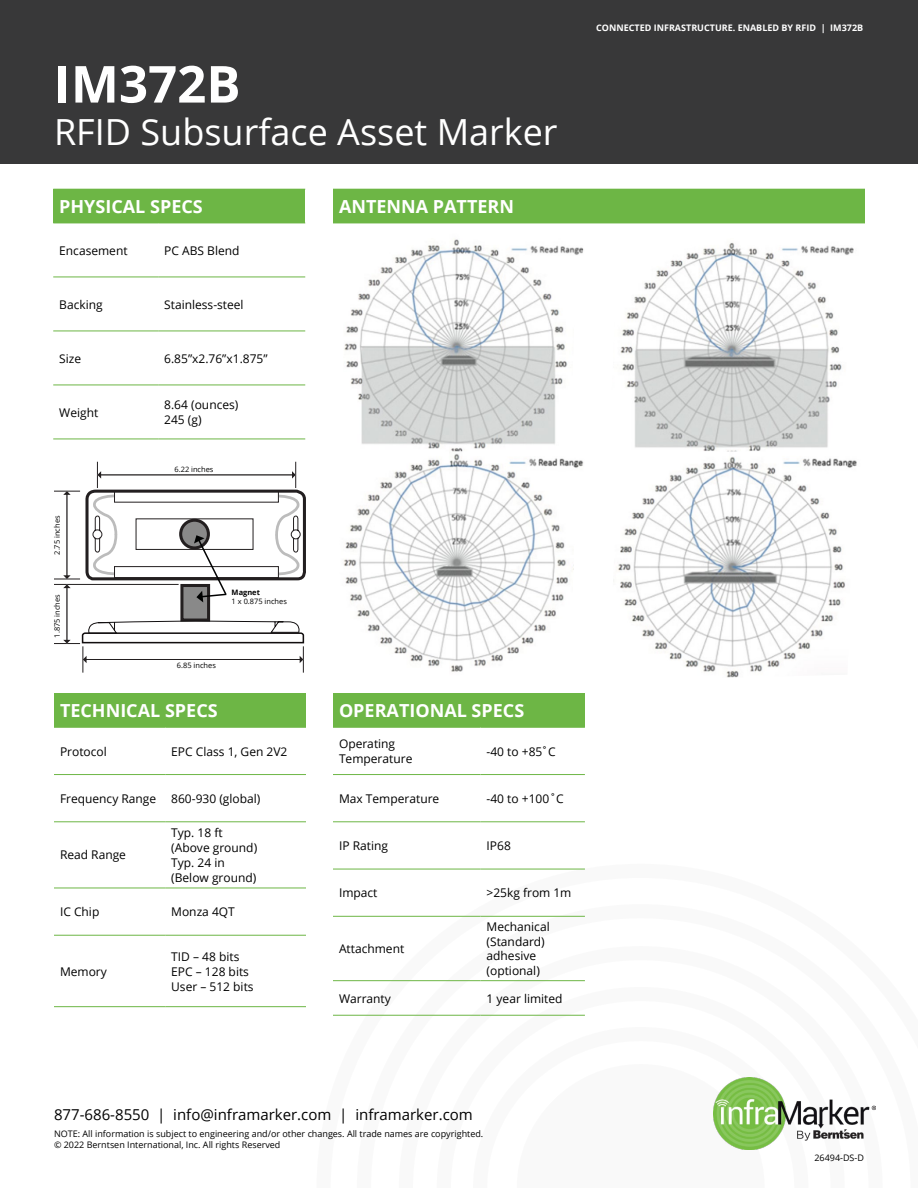
<style>
.page{position:relative;width:918px;height:1188px;background:#fff}
.page>*{position:absolute;margin:0;border:0;box-sizing:border-box;transform-origin:0 0}
.t1{font:700 51px "Open Sans";color:#fff}
.t2{font:36px "Open Sans";color:#fff}
.t3{font:700 18px "Open Sans";color:#fff}
.t4{font:15px "Open Sans";color:#000}
.t5{font:12px/15px "Open Sans";color:#000}
.t6{font:9px/10.8px "Open Sans";color:#000}
.t7{font:700 9px "Open Sans";color:#fff}
.t8{font:7.5px "Open Sans";color:#000}
.t9{font:700 7.5px "Open Sans";color:#000}
</style>
<div class="page">
<div style="left:180px;top:584px;width:30px;height:38px;background:#898989;border:3px solid #231f20"></div>
<hr style="left:67px;top:588px;width:1px;height:52px;background:#231f20">
<svg style="left:54px;top:621px;width:251px;height:51px"></svg>
<div style="left:0;top:0;width:918px;height:163px;background:#383839"></div>
<div style="left:54px;top:694px;width:252px;height:33px;background:#6db645"></div>
<hr style="left:54px;top:693px;width:111px;height:1px;background:#6db645">
<hr style="left:165px;top:693px;width:141px;height:1px;background:#6db645">
<hr style="left:54px;top:727px;width:111px;height:1px;background:#6db645">
<hr style="left:165px;top:727px;width:141px;height:1px;background:#6db645">
<hr style="left:54px;top:774px;width:111px;height:1px;background:#6db645">
<hr style="left:165px;top:774px;width:141px;height:1px;background:#6db645">
<hr style="left:54px;top:822px;width:111px;height:1px;background:#6db645">
<hr style="left:165px;top:822px;width:141px;height:1px;background:#6db645">
<hr style="left:54px;top:888px;width:111px;height:1px;background:#6db645">
<hr style="left:165px;top:888px;width:141px;height:1px;background:#6db645">
<hr style="left:54px;top:935px;width:111px;height:1px;background:#6db645">
<hr style="left:165px;top:935px;width:141px;height:1px;background:#6db645">
<hr style="left:54px;top:1006px;width:111px;height:1px;background:#6db645">
<hr style="left:165px;top:1006px;width:141px;height:1px;background:#6db645">
<div style="left:333px;top:694px;width:252px;height:33px;background:#6db645"></div>
<hr style="left:333px;top:693px;width:148px;height:1px;background:#6db645">
<hr style="left:481px;top:693px;width:104px;height:1px;background:#6db645">
<hr style="left:333px;top:727px;width:148px;height:1px;background:#6db645">
<hr style="left:481px;top:727px;width:104px;height:1px;background:#6db645">
<hr style="left:333px;top:774px;width:148px;height:1px;background:#6db645">
<hr style="left:481px;top:774px;width:104px;height:1px;background:#6db645">
<hr style="left:333px;top:822px;width:148px;height:1px;background:#6db645">
<hr style="left:481px;top:822px;width:104px;height:1px;background:#6db645">
<hr style="left:333px;top:869px;width:148px;height:1px;background:#6db645">
<hr style="left:481px;top:869px;width:104px;height:1px;background:#6db645">
<hr style="left:333px;top:916px;width:148px;height:1px;background:#6db645">
<hr style="left:481px;top:916px;width:104px;height:1px;background:#6db645">
<hr style="left:333px;top:980px;width:148px;height:1px;background:#6db645">
<hr style="left:481px;top:980px;width:104px;height:1px;background:#6db645">
<hr style="left:333px;top:1015px;width:148px;height:1px;background:#6db645">
<hr style="left:481px;top:1015px;width:104px;height:1px;background:#6db645">
<img style="left:714px;top:1078px;width:161px;height:72px">
<div style="left:333px;top:189px;width:532px;height:34px;background:#6db645"></div>
<hr style="left:333px;top:223px;width:532px;height:1px;background:#6db645">
<div style="left:53px;top:189px;width:252px;height:34px;background:#6db645"></div>
<hr style="left:53px;top:223px;width:105px;height:1px;background:#6db645">
<hr style="left:158px;top:223px;width:147px;height:1px;background:#6db645">
<hr style="left:53px;top:277px;width:105px;height:1px;background:#6db645">
<hr style="left:158px;top:277px;width:147px;height:1px;background:#6db645">
<hr style="left:53px;top:331px;width:105px;height:1px;background:#6db645">
<hr style="left:158px;top:331px;width:147px;height:1px;background:#6db645">
<hr style="left:53px;top:385px;width:105px;height:1px;background:#6db645">
<hr style="left:158px;top:385px;width:147px;height:1px;background:#6db645">
<hr style="left:53px;top:439px;width:105px;height:1px;background:#6db645">
<hr style="left:158px;top:439px;width:147px;height:1px;background:#6db645">
<img style="left:344px;top:239px;width:240px;height:212px">
<img style="left:620px;top:242px;width:234px;height:209px">
<img style="left:618px;top:451px;width:239px;height:227px">
<img style="left:344px;top:451px;width:240px;height:221px">
<svg style="left:54px;top:462px;width:252px;height:140px"></svg>
<h1 class="t1" style="left:54px;top:48px;width:188px">IM372B</h1>
<h2 class="t2" style="left:54px;top:107px;width:505px">RFID Subsurface Asset Marker</h2>
<h3 class="t3" style="left:59px;top:194px;width:145px">PHYSICAL SPECS</h3>
<p class="t5" style="left:59px;top:242px;width:70px">Encasement</p>
<p class="t5" style="left:164px;top:242px;width:77px">PC ABS Blend</p>
<p class="t5" style="left:59px;top:296px;width:45px">Backing</p>
<p class="t5" style="left:164px;top:296px;width:81px">Stainless-steel</p>
<p class="t5" style="left:59px;top:350px;width:23px">Size</p>
<p class="t5" style="left:164px;top:350px;width:105px">6.85”x2.76”x1.875”</p>
<p class="t5" style="left:59px;top:404px;width:41px">Weight</p>
<p class="t5" style="left:164px;top:397px;width:76px;line-height:14.4px">8.64 (ounces)<br>245 (g)</p>
<p class="t8" style="left:52px;top:555px;width:41px;rotate:-90deg">2.75 inches</p>
<p class="t8" style="left:52px;top:638px;width:45px;rotate:-90deg">1.875 inches</p>
<p class="t8" style="left:175px;top:464px;width:41px">6.22 inches</p>
<p class="t9" style="left:232px;top:587px;width:30px">Magnet</p>
<p class="t8" style="left:232px;top:596px;width:57px">1 x 0.875 inches</p>
<p class="t8" style="left:177px;top:660px;width:41px">6.85 inches</p>
<h3 class="t3" style="left:60px;top:698px;width:159px">TECHNICAL SPECS</h3>
<p class="t5" style="left:60px;top:743px;width:48px">Protocol</p>
<p class="t5" style="left:171px;top:743px;width:118px">EPC Class 1, Gen 2V2</p>
<p class="t5" style="left:60px;top:791px;width:202px">Frequency Range 860-930 (global)</p>
<p class="t5" style="left:60px;top:847px;width:68px">Read Range</p>
<p class="t5" style="left:171px;top:825px;width:87px">Typ. 18 ft (Above ground)<br>Typ. 24 in (Below ground)</p>
<p class="t5" style="left:60px;top:904px;width:41px">IC Chip</p>
<p class="t5" style="left:171px;top:904px;width:65px">Monza 4QT</p>
<p class="t5" style="left:60px;top:963px;width:48px">Memory</p>
<p class="t5" style="left:171px;top:948px;width:84px">TID – 48 bits<br>EPC – 128 bits<br>User – 512 bits</p>
<h3 class="t3" style="left:339px;top:194px;width:177px">ANTENNA PATTERN</h3>
<h3 class="t3" style="left:339px;top:698px;width:187px">OPERATIONAL SPECS</h3>
<p class="t5" style="left:339px;top:736px;width:75px;line-height:14.4px">Operating<br>Temperature</p>
<p class="t5" style="left:487px;top:743px;width:71px">-40 to +85˚C</p>
<p class="t5" style="left:339px;top:791px;width:102px">Max Temperature</p>
<p class="t5" style="left:487px;top:791px;width:79px">-40 to +100˚C</p>
<p class="t5" style="left:339px;top:838px;width:50px">IP Rating</p>
<p class="t5" style="left:487px;top:838px;width:26px">IP68</p>
<p class="t5" style="left:339px;top:885px;width:40px">Impact</p>
<p class="t5" style="left:487px;top:885px;width:86px">&gt;25kg from 1m</p>
<p class="t5" style="left:339px;top:941px;width:67px">Attachment</p>
<p class="t5" style="left:487px;top:920px;width:65px;line-height:14.4px">Mechanical (Standard) adhesive (optional)</p>
<p class="t5" style="left:339px;top:990px;width:53px">Warranty</p>
<p class="t5" style="left:487px;top:990px;width:78px">1 year limited</p>
<p class="t7" style="left:596px;top:21px;width:269px">CONNECTED INFRASTRUCTURE. ENABLED BY RFID | IM372B</p>
<p class="t4" style="left:54px;top:1104px;width:420px">877-686-8550 | info@inframarker.com | inframarker.com</p>
<p class="t6" style="left:54px;top:1128px;width:431px">NOTE: All information is subject to engineering and/or other changes. All trade names are copyrighted. © 2022 Berntsen International, Inc. All rights Reserved</p>
<p class="t6" style="left:814px;top:1152px;width:51px">26494-DS-D</p>
</div>
